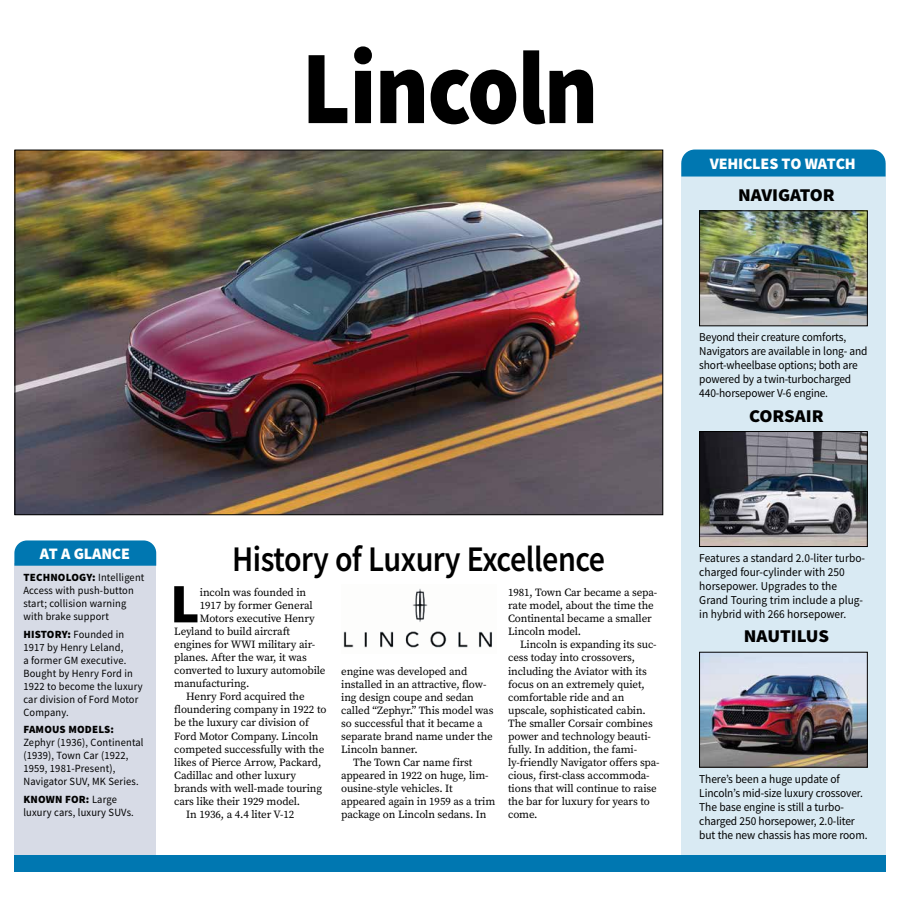
<style>
.page{position:relative;width:900px;height:908px;background:#fff}
.page>*{position:absolute;margin:0;border:0;box-sizing:border-box;transform-origin:0 0}
.t1{font:900 104.4px "Source Sans Pro";letter-spacing:-.015em;color:#000;scale:.89 1}
.t2{font:900 55.6px "Source Sans Pro";color:#000}
.t3{font:600 36px "Source Sans Pro";letter-spacing:-.015em;color:#000;scale:.89 1}
.t4{font:900 18px "Source Sans Pro";color:#000;scale:1.05 1}
.t5{font:900 16px "Source Sans Pro";letter-spacing:-.01em;color:#fff}
.t6{font:12px/14px "Source Sans Pro";letter-spacing:-.01em;color:#000;scale:.95 1}
.t7{font:11px/13px "Source Serif Pro";letter-spacing:-.01em;color:#000}
.t8{font:11px/13px "Source Sans Pro";letter-spacing:.015em;color:#000;scale:.95 1}
.t9{font:900 11px "Source Sans Pro";letter-spacing:.015em;color:#000}
.s1{font-weight:900}
</style>
<div class="page">
<div style="left:681px;top:163px;width:205px;height:708px;background:#d9eaf3"></div>
<img style="left:16px;top:151px;width:645px;height:362px">
<img style="left:701px;top:212px;width:165px;height:112px">
<div style="left:699px;top:210px;width:169px;height:116px;border:1px solid #000"></div>
<div style="left:14px;top:563px;width:142px;height:308px;background:#d7dbe6"></div>
<div style="left:14px;top:540px;width:142px;height:25px;background:#0077b1"></div>
<div style="left:14px;top:855px;width:872px;height:16px;background:#0077b1"></div>
<img style="left:343px;top:588px;width:149px;height:60px">
<div style="left:681px;top:149px;width:205px;height:27px;background:#0077b1"></div>
<img style="left:701px;top:653px;width:165px;height:112px">
<div style="left:699px;top:651px;width:169px;height:116px;border:1px solid #000"></div>
<img style="left:701px;top:433px;width:165px;height:111px">
<div style="left:699px;top:431px;width:169px;height:115px;border:1px solid #000"></div>
<h1 class="t1" style="left:302px;top:16px;width:334px">Lincoln</h1>
<h3 class="t5" style="left:710px;top:152px;width:148px">VEHICLES TO WATCH</h3>
<h3 class="t4" style="left:738px;top:182px;width:94px">NAVIGATOR</h3>
<p class="t6" style="left:699px;top:330px;width:179px">Beyond their creature comforts, Navigators are available in long- and short-wheelbase options; both are powered by a twin-turbocharged 440-horsepower V-6 engine.</p>
<h3 class="t4" style="left:749px;top:403px;width:73px">CORSAIR</h3>
<h3 class="t5" style="left:40px;top:543px;width:92px">AT A GLANCE</h3>
<p class="t8" style="left:23px;top:570px;width:129px"><span class="s1">TECHNOLOGY:</span> Intelligent<br>Access with push-button start; collision warning with brake support</p>
<p class="t8" style="left:23px;top:627px;width:127px"><span class="s1">HISTORY:</span> Founded in<br>1917 by Henry Leland,<br>a former GM executive.<br>Bought by Henry Ford in<br>1922 to become the luxury car division of Ford Motor<br>Company.</p>
<p class="t9" style="left:23px;top:721px;width:92px">FAMOUS MODELS:</p>
<p class="t8" style="left:23px;top:735px;width:128px">Zephyr (1936), Continental (1939), Town Car (1922,<br>1959, 1981-Present),<br>Navigator SUV, MK Series.</p>
<p class="t8" style="left:23px;top:792px;width:118px"><span class="s1">KNOWN FOR:</span> Large luxury cars, luxury SUVs.</p>
<h3 class="t3" style="left:232px;top:534px;width:421px">History of Luxury Excellence</h3>
<h2 class="t2" style="left:170px;top:565px;width:31px">L</h2>
<p class="t7" style="left:200px;top:586px;width:108px">incoln was founded in</p>
<p class="t7" style="left:200px;top:599px;width:114px">1917 by former General</p>
<p class="t7" style="left:200px;top:612px;width:116px">Motors executive Henry</p>
<p class="t7" style="left:174px;top:625px;width:117px">Leyland to build aircraft</p>
<p class="t7" style="left:174px;top:638px;width:143px">engines for WWI military air-</p>
<p class="t7" style="left:174px;top:651px;width:134px">planes. After the war, it was</p>
<p class="t7" style="left:174px;top:664px;width:153px">converted to luxury automobile</p>
<p class="t7" style="left:174px;top:677px;width:77px">manufacturing.</p>
<p class="t7" style="left:186px;top:690px;width:120px">Henry Ford acquired the</p>
<p class="t7" style="left:174px;top:703px;width:154px">floundering company in 1922 to</p>
<p class="t7" style="left:174px;top:716px;width:136px">be the luxury car division of</p>
<p class="t7" style="left:174px;top:729px;width:146px">Ford Motor Company. Lincoln</p>
<p class="t7" style="left:174px;top:742px;width:152px">competed successfully with the</p>
<p class="t7" style="left:174px;top:755px;width:149px">likes of Pierce Arrow, Packard,</p>
<p class="t7" style="left:174px;top:768px;width:123px">Cadillac and other luxury</p>
<p class="t7" style="left:174px;top:781px;width:149px">brands with well-made touring</p>
<p class="t7" style="left:174px;top:794px;width:128px">cars like their 1929 model.</p>
<p class="t7" style="left:186px;top:807px;width:110px">In 1936, a 4.4 liter V-12</p>
<p class="t7" style="left:341px;top:664px;width:128px">engine was developed and</p>
<p class="t7" style="left:341px;top:677px;width:147px">installed in an attractive, flow-</p>
<p class="t7" style="left:341px;top:690px;width:134px">ing design coupe and sedan</p>
<p class="t7" style="left:341px;top:703px;width:154px">called “Zephyr.” This model was</p>
<p class="t7" style="left:341px;top:716px;width:143px">so successful that it became a</p>
<p class="t7" style="left:341px;top:729px;width:153px">separate brand name under the</p>
<p class="t7" style="left:341px;top:742px;width:78px">Lincoln banner.</p>
<p class="t7" style="left:353px;top:755px;width:121px">The Town Car name first</p>
<p class="t7" style="left:341px;top:768px;width:149px">appeared in 1922 on huge, lim-</p>
<p class="t7" style="left:341px;top:781px;width:113px">ousine-style vehicles. It</p>
<p class="t7" style="left:341px;top:794px;width:156px">appeared again in 1959 as a trim</p>
<p class="t7" style="left:341px;top:807px;width:147px">package on Lincoln sedans. In</p>
<p class="t7" style="left:508px;top:586px;width:151px">1981, Town Car became a sepa&shy;rate model, about the time the<br>Continental became a smaller<br>Lincoln model.</p>
<p class="t7" style="left:508px;top:638px;width:153px;text-indent:12px">Lincoln is expanding its suc&shy;cess today into crossovers, including the Aviator with its focus on an extremely quiet, comfortable ride and an upscale, sophisticated cabin.<br>The smaller Corsair combines power and technology beauti&shy;fully. In addition, the fami&shy;ly-friendly Navigator offers spa&shy;cious, first-class accommoda&shy;tions that will continue to raise the bar for luxury for years to come.</p>
<p class="t6" style="left:699px;top:551px;width:176px">Features a standard 2.0-liter turbo&shy;charged four-cylinder with 250 horsepower. Upgrades to the<br>Grand Touring trim include a plug&shy;in hybrid with 266 horsepower.</p>
<h3 class="t4" style="left:744px;top:623px;width:83px">NAUTILUS</h3>
<p class="t6" style="left:699px;top:771px;width:179px">There’s been a huge update of Lincoln’s mid-size luxury crossover.<br>The base engine is still a turbo&shy;charged 250 horsepower, 2.0-liter but the new chassis has more room.</p>
</div>
